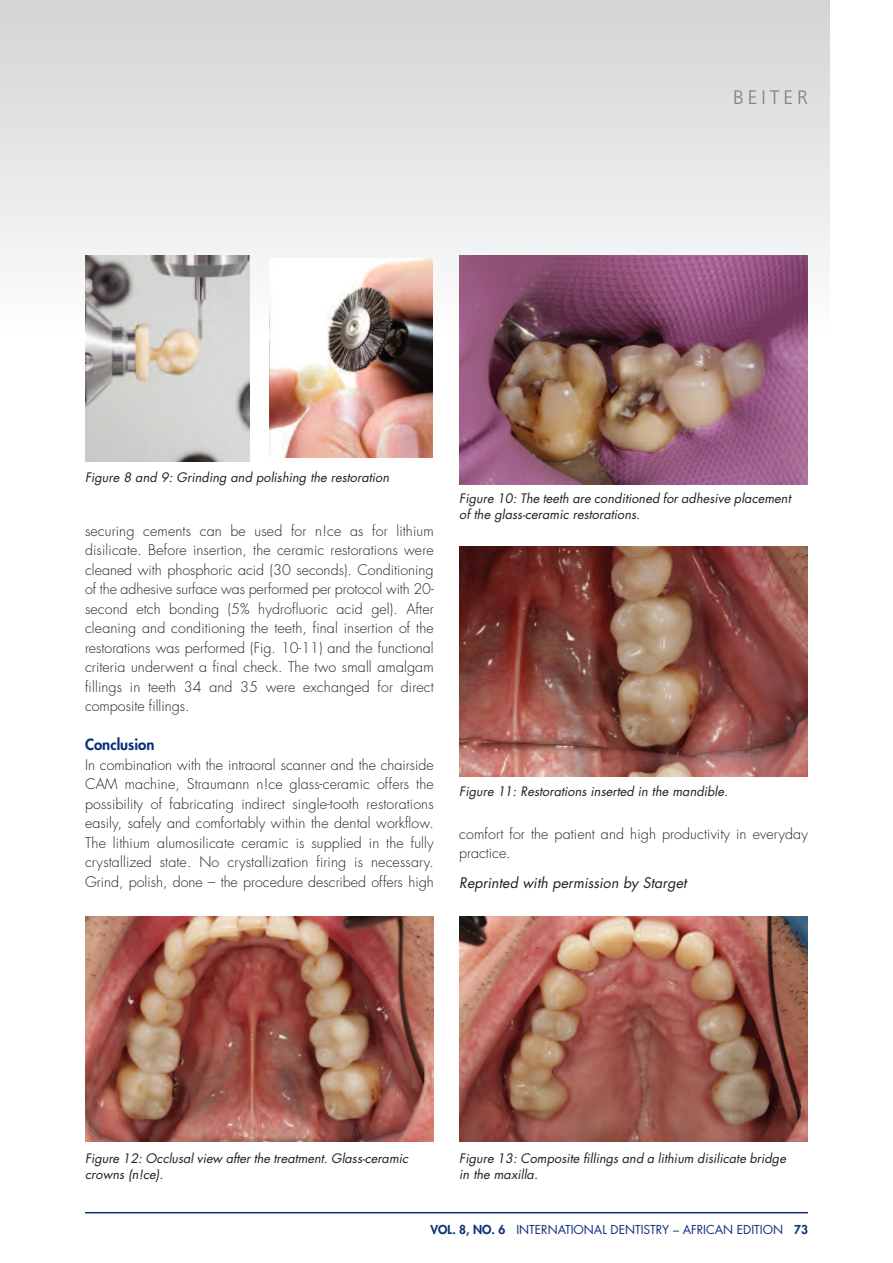
<style>
.page{position:relative;width:893px;height:1263px;background:#fff}
.page>*{position:absolute;margin:0;border:0;box-sizing:border-box;transform-origin:0 0}
.t1{font:300 19.5px "Frutiger";letter-spacing:.2em;color:#808285}
.t2{font:800 15px "Futura";color:#0d3079}
.t3{font:300 14.25px/19.5px "Futura";letter-spacing:.01em;color:#231f20;text-align:justify}
.t4{font:italic 14.25px "Futura";letter-spacing:.005em;color:#231f20}
.t5{font:italic 12.75px/16.6px "Futura";color:#231f20}
.t6{font:12px "Futura";color:#0d3079}
.s1{font-weight:800}
</style>
<div class="page">
<div style="left:0;top:0;width:829px;height:334px;background:linear-gradient(to bottom,#d2d3d6,#fdfdfe)"></div>
<svg style="left:0;top:0;width:13px;height:334px"></svg>
<hr style="left:85px;top:1212px;width:723px;height:1px;background:#0d3079">
<img style="left:85px;top:255px;width:164px;height:206px">
<img style="left:270px;top:259px;width:163px;height:199px">
<img style="left:459px;top:255px;width:349px;height:230px">
<img style="left:459px;top:547px;width:349px;height:229px">
<img style="left:85px;top:916px;width:349px;height:225px">
<img style="left:459px;top:916px;width:349px;height:225px">
<h1 class="t1" style="left:733px;top:89px;width:76px">BEITER</h1>
<p class="t5" style="left:85px;top:470px;width:306px">Figure 8 and 9: Grinding and polishing the restoration</p>
<p class="t3" style="left:85px;top:522px;width:350px">securing cements can be used for n!ce as for lithium disilicate. Before insertion, the ceramic restorations were cleaned with phosphoric acid (30 seconds). Conditioning of the adhesive surface was performed per protocol with 20- second etch bonding (5% hydrofluoric acid gel). After cleaning and conditioning the teeth, final insertion of the restorations was performed (Fig. 10-11) and the functional criteria underwent a final check. The two small amalgam fillings in teeth 34 and 35 were exchanged for direct composite fillings.</p>
<p class="t2" style="left:85px;top:737px;width:71px">Conclusion</p>
<p class="t3" style="left:85px;top:756px;width:350px">In combination with the intraoral scanner and the chairside CAM machine, Straumann n!ce glass-ceramic offers the possibility of fabricating indirect single-tooth restorations easily, safely and comfortably within the dental workflow.<br>The lithium alumosilicate ceramic is supplied in the fully crystallized state. No crystallization firing is necessary.<br>Grind, polish, done – the procedure described offers high</p>
<p class="t5" style="left:459px;top:491px;width:333px">Figure 10: The teeth are conditioned for adhesive placement of the glass-ceramic restorations.</p>
<p class="t5" style="left:459px;top:784px;width:270px">Figure 11: Restorations inserted in the mandible.</p>
<p class="t3" style="left:459px;top:825px;width:350px">comfort for the patient and high productivity in everyday practice.</p>
<p class="t4" style="left:459px;top:877px;width:229px">Reprinted with permission by Starget</p>
<p class="t5" style="left:85px;top:1150px;width:325px">Figure 12: Occlusal view after the treatment. Glass-ceramic crowns (n!ce).</p>
<p class="t5" style="left:459px;top:1150px;width:328px">Figure 13: Composite fillings and a lithium disilicate bridge in the maxilla.</p>
<p class="t6" style="left:430px;top:1224px;width:379px"><span class="s1">VOL. 8, NO. 6</span> INTERNATIONAL DENTISTRY – AFRICAN EDITION <span class="s1">73</span></p>
</div>
